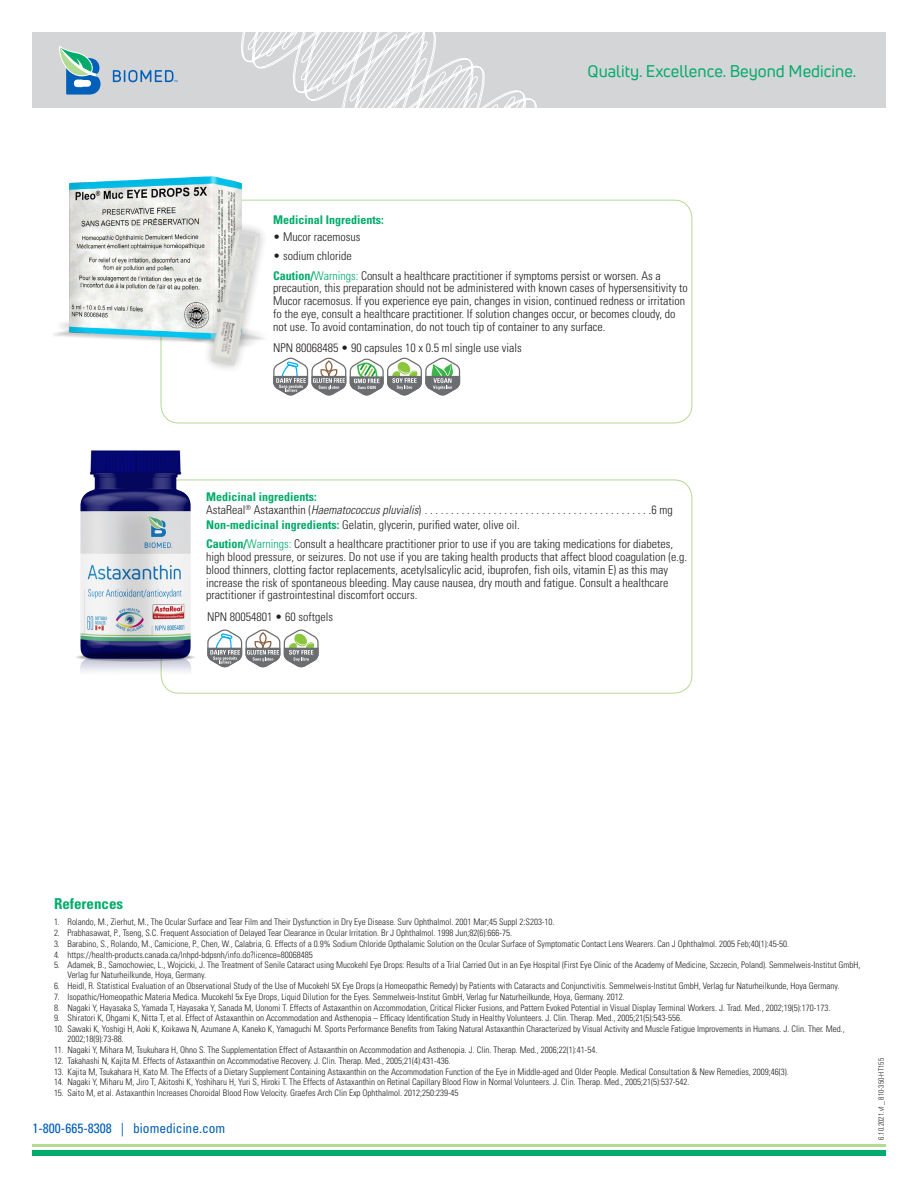
<style>
.page{position:relative;width:918px;height:1188px;background:#fff}
.page>*{position:absolute;margin:0;border:0;box-sizing:border-box;transform-origin:0 0}
.t1{font:16.5px "Uni Neue";color:#00ab6b}
.body{font:700 condensed 15px "Univers LT Std";color:#00ab6b}
.t2{font:condensed 13.5px "Univers LT Std";color:#005fb9}
.ingredients{font:300 condensed 12px/12.8px "Univers LT Std";color:#231f20}
.body-2{font:300 condensed 12px "Univers LT Std";color:#231f20}
.ingredients-2{font:700 condensed 12px "Univers LT Std";color:#00ab6b}
.body-3{font:700 condensed 12px "Univers LT Std";color:#00ab6b}
.t3{font:300 condensed 9px/9.8px "Univers LT Std";color:#231f20}
.t4{font:300 condensed 7.5px "Univers LT Std";color:#231f20}
.s1{font-family:"Univers";font-weight:700;color:#00ab6b}
.s2{color:#00ab6b}
.s3{font-style:italic}
.s4{font-weight:700;color:#00ab6b}
</style>
<div class="page">
<div style="left:32px;top:32px;width:854px;height:76px;background:#d4d5d7"></div>
<svg style="left:241px;top:32px;width:296px;height:76px"></svg>
<svg style="left:59px;top:46px;width:42px;height:49px"></svg>
<svg style="left:113px;top:70px;width:65px;height:12px"></svg>
<div style="left:32px;top:1150px;width:854px;height:6px;background:#00ab6b"></div>
<hr style="left:32px;top:1144px;width:854px;height:3px;background:#b3da93">
<div style="left:161px;top:200px;width:531px;height:223px;border:1px solid #b3da93;border-radius:18px"></div>
<div style="left:161px;top:480px;width:531px;height:214px;border:1px solid #b3da93;border-radius:18px"></div>
<svg style="left:207px;top:629px;width:112px;height:38px"></svg>
<img style="left:80px;top:450px;width:119px;height:198px">
<img style="left:75px;top:648px;width:120px;height:32px">
<img style="left:54px;top:323px;width:109px;height:35px">
<img style="left:62px;top:176px;width:188px;height:170px">
<svg style="left:199px;top:218px;width:261px;height:177px"></svg>
<h1 class="t1" style="left:588px;top:61px;width:270px">Quality. Excellence. Beyond Medicine.</h1>
<p class="ingredients-2" style="left:273px;top:212px;width:112px">Medicinal Ingredients:</p>
<p class="ingredients" style="left:273px;top:230px;width:89px">• Mucor racemosus</p>
<p class="ingredients" style="left:273px;top:250px;width:80px">• sodium chloride</p>
<p class="ingredients" style="left:273px;top:269px;width:416px"><span class="s1">Caution/</span><span class="s2">Warnings:</span> Consult a healthcare practitioner if symptoms persist or worsen. As a precaution, this preparation should not be administered with known cases of hypersensitivity to Mucor racemosus. If you experience eye pain, changes in vision, continued redness or irritation fo the eye, consult a healthcare practitioner. If solution changes occur, or becomes cloudy, do not use. To avoid contamination, do not touch tip of container to any surface.</p>
<p class="ingredients" style="left:273px;top:341px;width:250px">NPN 80068485 • 90 capsules 10 x 0.5 ml single use vials</p>
<p class="body-3" style="left:206px;top:490px;width:112px">Medicinal ingredients:</p>
<p class="body-2" style="left:206px;top:503px;width:220px">AstaReal<sup>®</sup> Astaxanthin (<span class="s3">Haematococcus pluvialis</span>)...........................................</p>
<p class="body-2" style="left:651px;top:503px;width:23px">6 mg</p>
<p class="body-2" style="left:206px;top:518px;width:315px"><span class="s4">Non-medicinal ingredients:</span> Gelatin, glycerin, purified water, olive oil.</p>
<p class="ingredients" style="left:206px;top:538px;width:483px"><span class="s1">Caution/</span><span class="s2">Warnings:</span> Consult a healthcare practitioner prior to use if you are taking medications for diabetes, high blood pressure, or seizures. Do not use if you are taking health products that affect blood coagulation (e.g. blood thinners, clotting factor replacements, acetylsalicylic acid, ibuprofen, fish oils, vitamin E) as this may increase the risk of spontaneous bleeding. May cause nausea, dry mouth and fatigue. Consult a healthcare practitioner if gastrointestinal discomfort occurs.</p>
<p class="body-2" style="left:207px;top:610px;width:127px">NPN 80054801 • 60 softgels</p>
<p class="body" style="left:54px;top:894px;width:71px">References</p>
<p class="t3" style="left:54px;top:917px;width:502px">1. Rolando, M., Zierhut, M., The Ocular Surface and Tear Film and Their Dysfunction in Dry Eye Disease. Surv Ophthalmol. 2001 Mar;45 Suppl 2:S203-10.</p>
<p class="t3" style="left:54px;top:928px;width:460px">2. Prabhasawat, P., Tseng, S.C. Frequent Association of Delayed Tear Clearance in Ocular Irritation. Br J Ophthalmol. 1998 Jun;82(6):666-75.</p>
<p class="t3" style="left:54px;top:939px;width:737px">3. Barabino, S., Rolando, M., Camicione, P., Chen, W., Calabria, G. Effects of a 0.9% Sodium Chloride Opthalamic Solution on the Ocular Surface of Symptomatic Contact Lens Wearers. Can J Ophthalmol. 2005 Feb;40(1):45-50.</p>
<p class="t3" style="left:54px;top:950px;width:260px">4. https://health-products.canada.ca/lnhpd-bdpsnh/info.do?licence=80068485</p>
<p class="t3" style="left:68px;top:960px;width:795px;text-indent:-14px">5. Adamek, B., Samochowiec, L., Wojcicki, J. The Treatment of Senile Cataract using Mucokehl Eye Drops: Results of a Trial Carried Out in an Eye Hospital (First Eye Clinic of the Academy of Medicine, Szczecin, Poland). Semmelweis-Institut GmbH,<br>Verlag fur Naturheilkunde, Hoya, Germany.</p>
<p class="t3" style="left:54px;top:981px;width:787px">6. Heidl, R. Statistical Evaluation of an Observational Study of the Use of Mucokehl 5X Eye Drops (a Homeopathic Remedy) by Patients with Cataracts and Conjunctivitis. Semmelweis-Institut GmbH, Verlag fur Naturheilkunde, Hoya Germany.</p>
<p class="t3" style="left:54px;top:992px;width:572px">7. Isopathic/Homeopathic Materia Medica. Mucokehl 5x Eye Drops, Liquid Dilution for the Eyes. Semmelweis-Institut GmbH, Verlag fur Naturheilkunde, Hoya, Germany. 2012.</p>
<p class="t3" style="left:54px;top:1003px;width:778px">8. Nagaki Y, Hayasaka S, Yamada T, Hayasaka Y, Sanada M, Uonomi T. Effects of Astaxanthin on Accommodation, Critical Flicker Fusions, and Pattern Evoked Potential in Visual Display Terminal Workers. J. Trad. Med., 2002;19(5):170-173.</p>
<p class="t3" style="left:54px;top:1013px;width:630px">9. Shiratori K, Ohgami K, Nitta T, et al. Effect of Astaxanthin on Accommodation and Asthenopia – Efficacy Identification Study in Healthy Volunteers. J. Clin. Therap. Med., 2005;21(5):543-556.</p>
<p class="t3" style="left:68px;top:1024px;width:779px;text-indent:-14px">10. Sawaki K, Yoshigi H, Aoki K, Koikawa N, Azumane A, Kaneko K, Yamaguchi M. Sports Performance Benefits from Taking Natural Astaxanthin Characterized by Visual Activity and Muscle Fatigue Improvements in Humans. J. Clin. Ther. Med.,<br>2002;18(9):73-88.</p>
<p class="t3" style="left:54px;top:1045px;width:545px">11. Nagaki Y, Mihara M, Tsukuhara H, Ohno S. The Supplementation Effect of Astaxanthin on Accommodation and Asthenopia. J. Clin. Therap. Med., 2006;22(1):41-54.</p>
<p class="t3" style="left:54px;top:1056px;width:398px">12. Takahashi N, Kajita M. Effects of Astaxanthin on Accommodative Recovery. J. Clin. Therap. Med., 2005;21(4):431-436.</p>
<p class="t3" style="left:54px;top:1066px;width:736px">13. Kajita M, Tsukahara H, Kato M. The Effects of a Dietary Supplement Containing Astaxanthin on the Accommodation Function of the Eye in Middle-aged and Older People. Medical Consultation &amp; New Remedies, 2009;46(3).</p>
<p class="t3" style="left:54px;top:1077px;width:637px">14. Nagaki Y, Miharu M, Jiro T, Akitoshi K, Yoshiharu H, Yuri S, Hiroki T. The Effects of Astaxanthin on Retinal Capillary Blood Flow in Normal Volunteers. J. Clin. Therap. Med., 2005;21(5):537-542.</p>
<p class="t3" style="left:54px;top:1088px;width:406px">15. Saito M, et al. Astaxanthin Increases Choroidal Blood Flow Velocity. Graefes Arch Clin Exp Ophthalmol. 2012;250:239-45</p>
<h3 class="t2" style="left:32px;top:1120px;width:195px">1-800-665-8308 | biomedicine.com</h3>
<p class="t4" style="left:877px;top:1140px;width:83px;rotate:-90deg">6.10.2021.v1_ 810-350-HT155</p>
</div>
